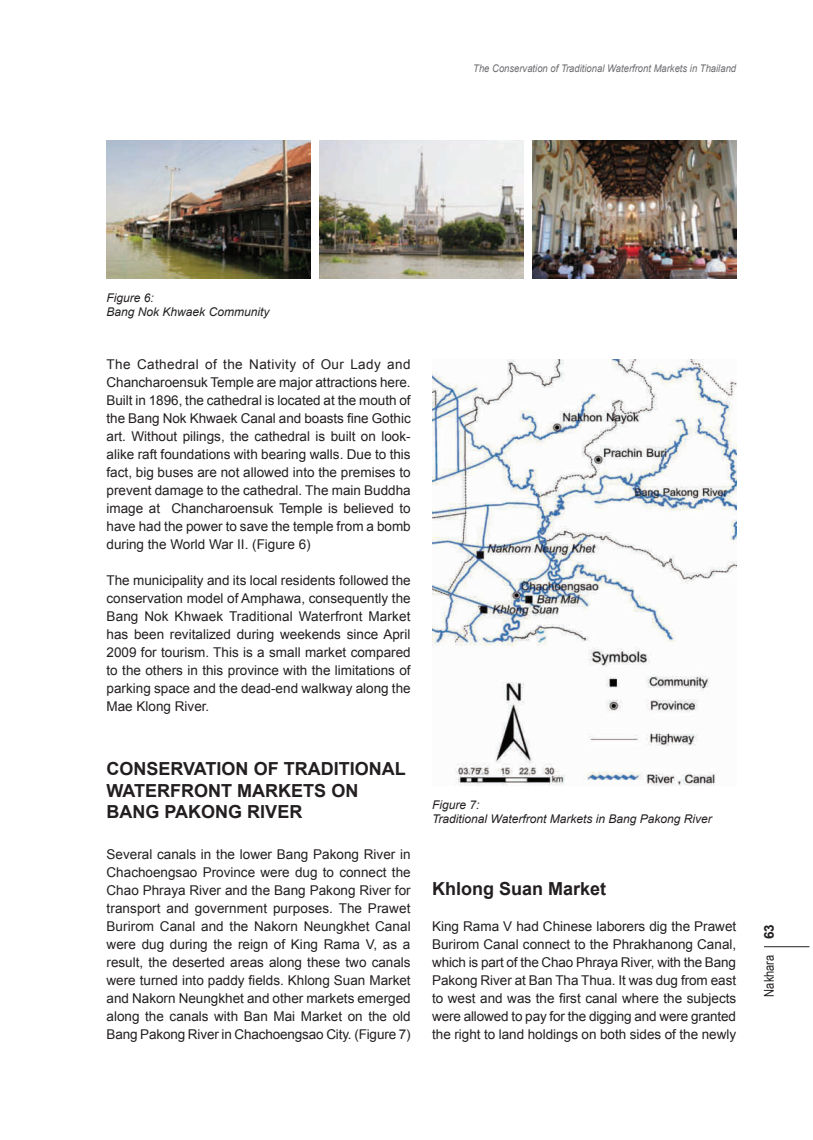
<style>
.page{position:relative;width:813px;height:1140px;background:#fff}
.page>*{position:absolute;margin:0;border:0;box-sizing:border-box;transform-origin:0 0}
.t1{font:700 18px/21.6px "Arial";color:#231f20}
.t2{font:13.5px/18px "Arial";color:#231f20;text-align:justify}
.t3{font:13.5px "Arial Narrow";color:#231f20}
.t4{font:italic 12px/14.4px "Arial";color:#231f20}
.t5{font:italic 10.5px "Arial";color:#6c6d70;scale:.9 1}
.s1{font-family:"Arial";font-weight:700}
</style>
<div class="page">
<hr style="left:764px;top:946px;width:45px;height:1px;background:#231f20">
<img style="left:107px;top:141px;width:204px;height:138px">
<img style="left:319px;top:141px;width:204px;height:138px">
<img style="left:532px;top:141px;width:204px;height:138px">
<img style="left:432px;top:359px;width:304px;height:427px">
<p class="t5" style="left:473px;top:61px;width:293px">The Conservation of Traditional Waterfront Markets in Thailand</p>
<p class="t4" style="left:107px;top:291px;width:164px">Figure 6:<br>Bang Nok Khwaek Community</p>
<p class="t2" style="left:107px;top:356px;width:306px">The Cathedral of the Nativity of Our Lady and Chancharoensuk Temple are major attractions here.<br>Built in 1896, the cathedral is located at the mouth of the Bang Nok Khwaek Canal and boasts ne Gothic art. Without pilings, the cathedral is built on look&shy;alike raft foundations with bearing walls. Due to this fact, big buses are not allowed into the premises to prevent damage to the cathedral. The main Buddha image at Chancharoensuk Temple is believed to have had the power to save the temple from a bomb during the World War II. (Figure 6)</p>
<p class="t2" style="left:107px;top:572px;width:306px">The municipality and its local residents followed the conservation model of Amphawa, consequently the Bang Nok Khwaek Traditional Waterfront Market has been revitalized during weekends since April 2009 for tourism. This is a small market compared to the others in this province with the limitations of parking space and the dead-end walkway along the Mae Klong River.</p>
<p class="t1" style="left:107px;top:758px;width:301px">CONSERVATION OF TRADITIONAL<br>WATERFRONT MARKETS ON<br>BANG PAKONG RIVER</p>
<p class="t2" style="left:107px;top:845px;width:306px">Several canals in the lower Bang Pakong River in Chachoengsao Province were dug to connect the Chao Phraya River and the Bang Pakong River for transport and government purposes. The Prawet Burirom Canal and the Nakorn Neungkhet Canal were dug during the reign of King Rama V, as a result, the deserted areas along these two canals were turned into paddy elds. Khlong Suan Market and Nakorn Neungkhet and other markets emerged along the canals with Ban Mai Market on the old Bang Pakong River in Chachoengsao City. (Figure 7)</p>
<p class="t4" style="left:432px;top:798px;width:281px">Figure 7:<br>Traditional Waterfront Markets in Bang Pakong River</p>
<p class="t1" style="left:432px;top:879px;width:176px">Khlong Suan Market</p>
<p class="t2" style="left:432px;top:918px;width:306px">King Rama V had Chinese laborers dig the Prawet Burirom Canal connect to the Phrakhanong Canal, which is part of the Chao Phraya River, with the Bang Pakong River at Ban Tha Thua. It was dug from east to west and was the rst canal where the subjects were allowed to pay for the digging and were granted the right to land holdings on both sides of the newly</p>
<p class="t3" style="left:759px;top:996px;width:74px;rotate:-90deg">Nakhara <span class="s1">63</span></p>
</div>
